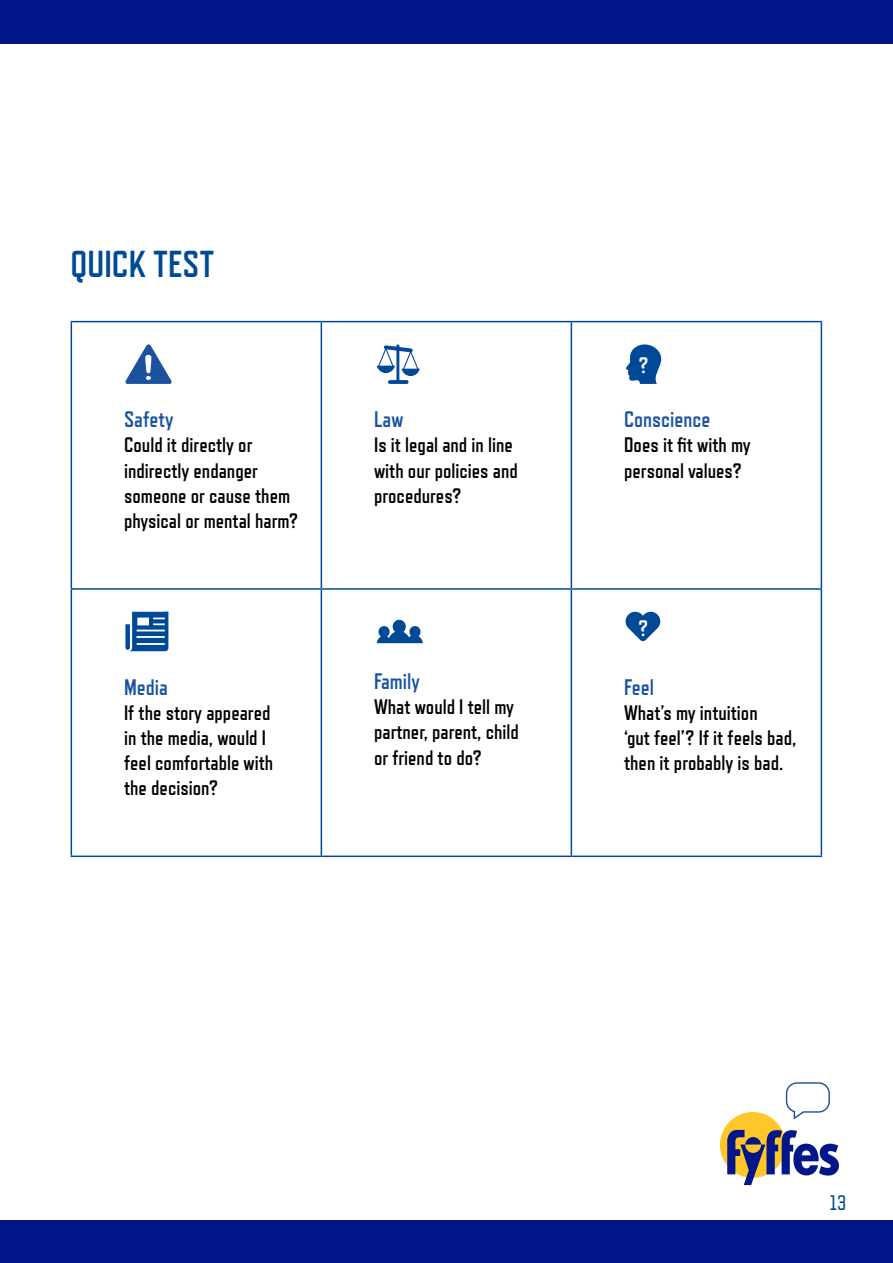
<style>
.page{position:relative;width:893px;height:1263px;background:#fff}
.page>*{position:absolute;margin:0;border:0;box-sizing:border-box;transform-origin:0 0}
.t1{font:700 37.5px "Refrigerator Deluxe";color:#004996}
.t2{font:700 22.5px "Refrigerator Deluxe";color:#1a529f}
.t3{font:700 22.5px "Refrigerator Deluxe";color:#fff}
.t4{font:700 21px/25.2px "Refrigerator Deluxe";color:#000}
.t5{font:21px "Refrigerator Deluxe";color:#004996}
</style>
<div class="page">
<svg style="left:785px;top:1082px;width:45px;height:36px"></svg>
<div style="left:0;top:1220px;width:893px;height:43px;background:#001689"></div>
<div style="left:0;top:0;width:893px;height:43px;background:#001689"></div>
<div style="left:720px;top:1112px;width:66px;height:66px;background:#ffc629;border-radius:50%"></div>
<svg style="left:727px;top:1130px;width:112px;height:55px"></svg>
<hr style="left:71px;top:321px;width:250px;height:1px;background:#004996">
<hr style="left:71px;top:322px;width:1px;height:266px;background:#004996">
<hr style="left:321px;top:321px;width:250px;height:1px;background:#004996">
<hr style="left:321px;top:322px;width:1px;height:266px;background:#004996">
<hr style="left:571px;top:321px;width:251px;height:1px;background:#004996">
<hr style="left:571px;top:322px;width:1px;height:266px;background:#004996">
<hr style="left:821px;top:322px;width:1px;height:266px;background:#004996">
<hr style="left:71px;top:588px;width:250px;height:2px;background:#004996">
<hr style="left:71px;top:590px;width:1px;height:265px;background:#004996">
<hr style="left:321px;top:588px;width:250px;height:2px;background:#004996">
<hr style="left:321px;top:590px;width:1px;height:265px;background:#004996">
<hr style="left:571px;top:588px;width:251px;height:2px;background:#004996">
<hr style="left:571px;top:590px;width:1px;height:265px;background:#004996">
<hr style="left:821px;top:590px;width:1px;height:265px;background:#004996">
<hr style="left:71px;top:855px;width:250px;height:2px;background:#004996">
<hr style="left:321px;top:855px;width:250px;height:2px;background:#004996">
<hr style="left:571px;top:855px;width:251px;height:2px;background:#004996">
<svg style="left:125px;top:344px;width:47px;height:40px"></svg>
<svg style="left:377px;top:344px;width:43px;height:40px"></svg>
<svg style="left:626px;top:344px;width:36px;height:40px"></svg>
<svg style="left:125px;top:612px;width:43px;height:39px"></svg>
<svg style="left:377px;top:619px;width:46px;height:24px"></svg>
<svg style="left:626px;top:612px;width:34px;height:29px"></svg>
<h1 class="t1" style="left:71px;top:242px;width:145px">QUICK TEST</h1>
<p class="t2" style="left:124px;top:406px;width:51px">Safety</p>
<p class="t4" style="left:124px;top:432px;width:176px">Could it directly or indirectly endanger someone or cause them physical or mental harm?</p>
<p class="t2" style="left:124px;top:673px;width:45px">Media</p>
<p class="t4" style="left:124px;top:700px;width:151px">If the story appeared in the media, would I feel comfortable with the decision?</p>
<p class="t2" style="left:374px;top:406px;width:31px">Law</p>
<p class="t4" style="left:374px;top:432px;width:145px">Is it legal and in line with our policies and procedures?</p>
<p class="t2" style="left:374px;top:668px;width:47px">Family</p>
<p class="t4" style="left:374px;top:694px;width:146px">What would I tell my partner, parent, child or friend to do?</p>
<p class="t3" style="left:638px;top:352px;width:12px">?</p>
<p class="t2" style="left:624px;top:406px;width:88px">Conscience</p>
<p class="t4" style="left:624px;top:432px;width:128px">Does it fit with my personal values?</p>
<p class="t3" style="left:638px;top:615px;width:12px">?</p>
<p class="t2" style="left:624px;top:673px;width:31px">Feel</p>
<p class="t4" style="left:624px;top:700px;width:174px">What’s my intuition<br>‘gut feel’? If it feels bad, then it probably is bad.</p>
<p class="t5" style="left:830px;top:1190px;width:18px">13</p>
</div>
